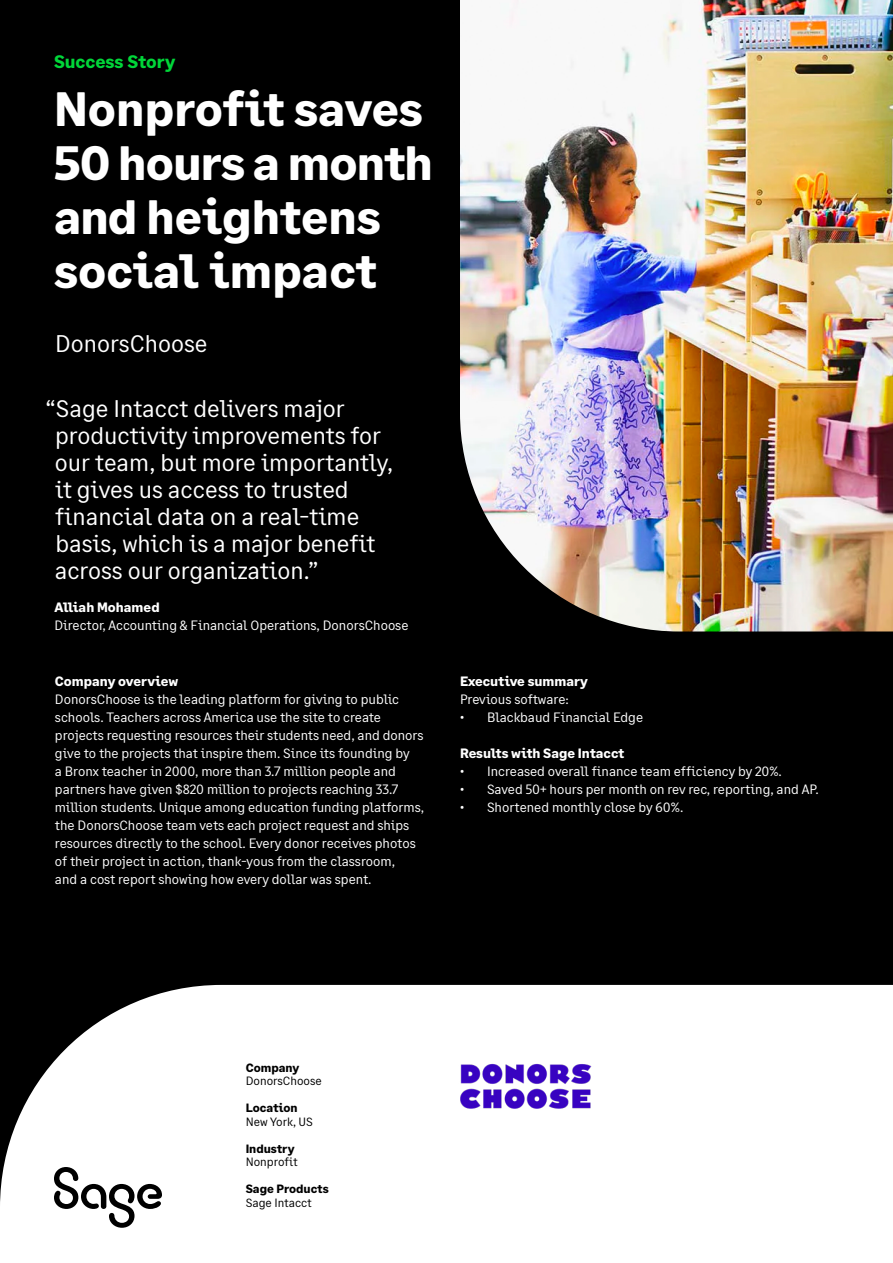
<style>
.page{position:relative;width:893px;height:1263px;background:#000}
.page>*{position:absolute;margin:0;border:0;box-sizing:border-box;transform-origin:0 0}
.t1{font:700 48px/54px "Sage Text";letter-spacing:-.01em;color:#fff}
.t2{font:24px/27px "Sage Text";color:#fff}
.t3{font:700 18px "Sage Text";color:#00d639}
.t4{font:13.5px/18px "Sage Text";color:#fff}
.t5{font:700 13.5px "Sage Text";color:#fff}
.t6{font:12px "Sage Text";color:#000}
.t7{font:700 12px "Sage Text";color:#000}
</style>
<div class="page">
<div style="left:0;top:985px;width:893px;height:278px;background:#fff"></div>
<img style="left:458px;top:1063px;width:135px;height:46px">
<img style="left:460px;top:0;width:433px;height:631px">
<svg style="left:54px;top:1167px;width:108px;height:61px"></svg>
<h3 class="t3" style="left:54px;top:51px;width:123px">Success Story</h3>
<h1 class="t1" style="left:54px;top:83px;width:380px">Nonprofit saves<br>50 hours a month and heightens social impact</h1>
<h2 class="t2" style="left:55px;top:331px;width:154px">DonorsChoose</h2>
<h2 class="t2" style="left:55px;top:395px;width:340px;text-indent:-9px">“Sage Intacct delivers major productivity improvements for our team, but more importantly, it gives us access to trusted financial data on a real-time basis, which is a major benefit across our organization.”</h2>
<p class="t5" style="left:54px;top:599px;width:107px">Alliah Mohamed</p>
<p class="t4" style="left:54px;top:616px;width:356px">Director, Accounting &amp; Financial Operations, DonorsChoose</p>
<p class="t5" style="left:55px;top:673px;width:125px">Company overview</p>
<p class="t4" style="left:55px;top:690px;width:371px">DonorsChoose is the leading platform for giving to public schools. Teachers across America use the site to create projects requesting resources their students need, and donors give to the projects that inspire them. Since its founding by<br>a Bronx teacher in 2000, more than 3.7 million people and partners have given $820 million to projects reaching 33.7 million students. Unique among education funding platforms, the DonorsChoose team vets each project request and ships resources directly to the school. Every donor receives photos of their project in action, thank-yous from the classroom,<br>and a cost report showing how every dollar was spent.</p>
<p class="t5" style="left:460px;top:673px;width:129px">Executive summary</p>
<p class="t4" style="left:460px;top:690px;width:110px">Previous software:</p>
<p class="t4" style="left:460px;top:708px;width:185px">• Blackbaud Financial Edge</p>
<p class="t5" style="left:460px;top:745px;width:166px">Results with Sage Intacct</p>
<p class="t4" style="left:460px;top:762px;width:323px">• Increased overall finance team efficiency by 20%.</p>
<p class="t4" style="left:460px;top:780px;width:360px">• Saved 50+ hours per month on rev rec, reporting, and AP.</p>
<p class="t4" style="left:460px;top:798px;width:225px">• Shortened monthly close by 60%.</p>
<p class="t7" style="left:246px;top:1060px;width:55px">Company</p>
<p class="t6" style="left:246px;top:1074px;width:78px">DonorsChoose</p>
<p class="t7" style="left:246px;top:1100px;width:54px">Location</p>
<p class="t6" style="left:246px;top:1114px;width:69px">New York, US</p>
<p class="t7" style="left:246px;top:1141px;width:50px">Industry</p>
<p class="t6" style="left:246px;top:1155px;width:54px">Nonprofit</p>
<p class="t7" style="left:246px;top:1181px;width:84px">Sage Products</p>
<p class="t6" style="left:246px;top:1195px;width:68px">Sage Intacct</p>
</div>
